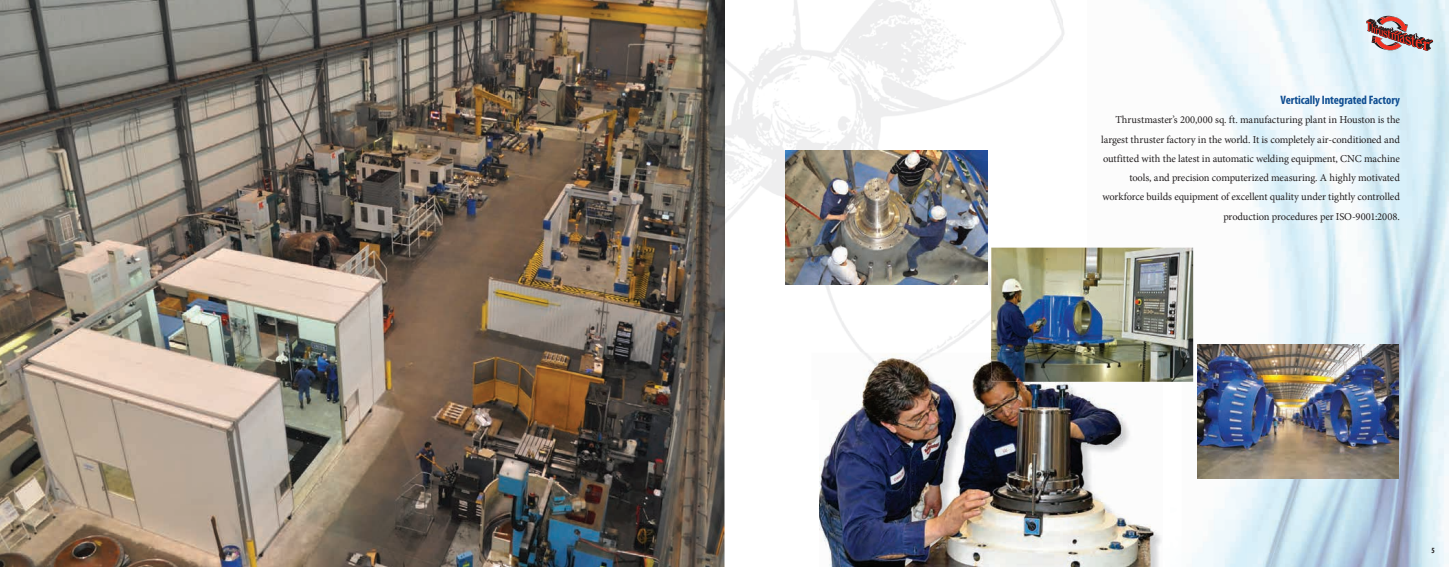
<style>
.page{position:relative;width:1449px;height:567px;background:#fff}
.page>*{position:absolute;margin:0;border:0;box-sizing:border-box;transform-origin:0 0}
.t1{font:700 condensed 12.25px "Myriad Pro";letter-spacing:-.01em;color:#0f4d91}
.t2{font:10.5px/19.2px "Minion Pro";letter-spacing:-.01em;color:#231f20;text-align:right}
.t3{font:700 condensed 7.88px "Myriad Pro";color:#231f20}
</style>
<div class="page">
<img style="left:0;top:0;width:724px;height:567px">
<img style="left:1087px;top:0;width:362px;height:268px">
<img style="left:1192px;top:268px;width:257px;height:299px">
<img style="left:520px;top:0;width:543px;height:400px">
<img style="left:1063px;top:28px;width:24px;height:220px">
<img style="left:1197px;top:344px;width:201px;height:135px">
<img style="left:991px;top:248px;width:202px;height:134px">
<img style="left:785px;top:151px;width:202px;height:134px">
<img style="left:819px;top:400px;width:244px;height:167px">
<img style="left:811px;top:353px;width:180px;height:47px">
<img style="left:991px;top:353px;width:172px;height:29px">
<img style="left:1063px;top:397px;width:99px;height:170px">
<img style="left:819px;top:359px;width:244px;height:41px">
<img style="left:1063px;top:382px;width:24px;height:18px">
<svg style="left:1366px;top:16px;width:67px;height:35px;background:#b59495"></svg>
<p class="t1" style="left:1281px;top:92px;width:121px">Vertically Integrated Factory</p>
<p class="t2" style="left:1101px;top:110px;width:300px">Thrustmaster’s 200,000 sq. ft. manufacturing plant in Houston is the largest thruster factory in the world. It is completely air-conditioned and outfitted with the latest in automatic welding equipment, CNC machine tools, and precision computerized measuring. A highly motivated workforce builds equipment of excellent quality under tightly controlled production procedures per ISO-9001:2008.</p>
<p class="t3" style="left:1432px;top:545px;width:5px">5</p>
</div>
